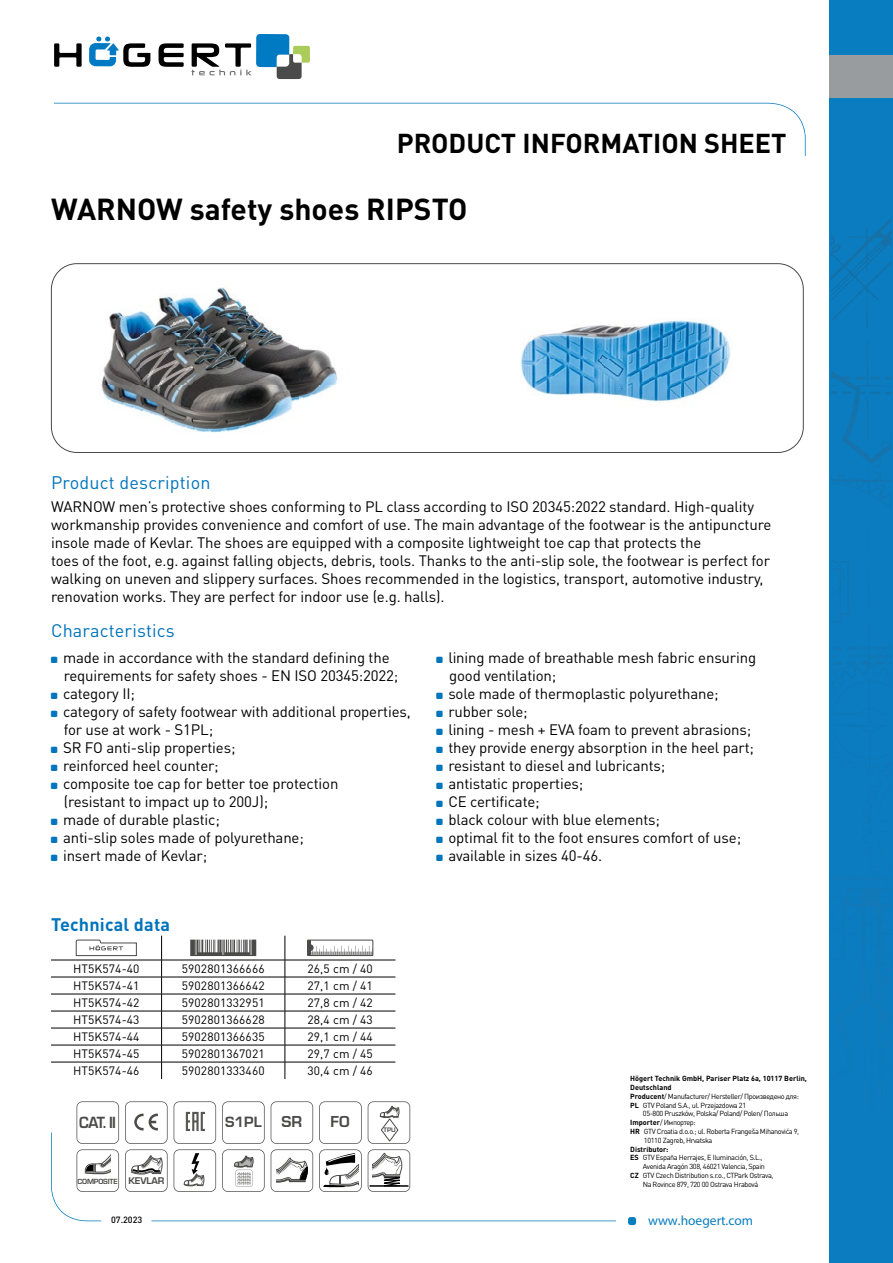
<style>
.page{position:relative;width:893px;height:1263px;background:#fff}
.page>*{position:absolute;margin:0;border:0;box-sizing:border-box;transform-origin:0 0}
.t1{font:700 30px "DIN Pro";color:#000}
.t2{font:700 27px "DIN Pro";color:#000}
.t3{font:18px "DIN Pro";letter-spacing:.01em;color:#0074bc}
.t4{font:700 18px "DIN Pro";letter-spacing:.01em;color:#0074bc}
.t5{font:15px/18px "DIN Pro";letter-spacing:-.01em;color:#000}
.t6{font:700 15px "Euromode";color:#4a4a49;scale:.93 1}
.t7{font:700 14.7px "Euromode";color:#4a4a49}
.t8{font:700 13.8px "Euromode";color:#4a4a49}
.t9{font:13.5px "Myriad Pro";color:#087dbf}
.t10{font:12px "DIN Pro";letter-spacing:.01em;color:#000}
.t11{font:500 9px "DIN Pro";color:#000}
.t12{font:7.35px "DIN Pro";letter-spacing:-.05em;color:#000}
.t13{font:700 7.35px "DIN Pro";color:#000}
.t14{font:700 6.9px "Euromode";letter-spacing:-.025em;color:#4a4a49}
.t15{font:700 6px "Euromode";color:#4a4a49}
.s1{font-size:9px}
.s2{font-weight:700}
</style>
<div class="page">
<svg style="left:54px;top:43px;width:28px;height:24px"></svg>
<svg style="left:159px;top:43px;width:25px;height:24px"></svg>
<svg style="left:89px;top:37px;width:61px;height:30px"></svg>
<svg style="left:191px;top:34px;width:119px;height:45px"></svg>
<svg style="left:54px;top:103px;width:752px;height:53px"></svg>
<div style="left:628px;top:1217px;width:8px;height:8px;background:#087dbf;border-radius:3px"></div>
<svg style="left:51px;top:1132px;width:565px;height:89px"></svg>
<div style="left:830px;top:0;width:63px;height:1263px;background:#087dbf"></div>
<img style="left:831px;top:273px;width:50px;height:56px">
<img style="left:867px;top:222px;width:24px;height:44px">
<img style="left:831px;top:222px;width:56px;height:42px">
<svg style="left:831px;top:341px;width:60px;height:565px"></svg>
<img style="left:863px;top:906px;width:28px;height:76px">
<img style="left:831px;top:877px;width:60px;height:2px">
<img style="left:848px;top:647px;width:43px;height:3px">
<div style="left:830px;top:56px;width:63px;height:42px;background:#999c9e"></div>
<div style="left:51px;top:263px;width:753px;height:190px;border:1px solid #4a4a49;border-radius:26px"></div>
<hr style="left:51px;top:960px;width:111px;height:1px;background:#000">
<hr style="left:162px;top:960px;width:123px;height:1px;background:#000">
<hr style="left:285px;top:960px;width:110px;height:1px;background:#000">
<hr style="left:51px;top:977px;width:111px;height:1px;background:#000">
<hr style="left:162px;top:977px;width:123px;height:1px;background:#000">
<hr style="left:285px;top:977px;width:110px;height:1px;background:#000">
<hr style="left:51px;top:994px;width:111px;height:1px;background:#000">
<hr style="left:162px;top:994px;width:123px;height:1px;background:#000">
<hr style="left:285px;top:994px;width:110px;height:1px;background:#000">
<hr style="left:51px;top:1011px;width:111px;height:1px;background:#000">
<hr style="left:162px;top:1011px;width:123px;height:1px;background:#000">
<hr style="left:285px;top:1011px;width:110px;height:1px;background:#000">
<hr style="left:51px;top:1028px;width:111px;height:1px;background:#000">
<hr style="left:162px;top:1028px;width:123px;height:1px;background:#000">
<hr style="left:285px;top:1028px;width:110px;height:1px;background:#000">
<hr style="left:51px;top:1045px;width:111px;height:1px;background:#000">
<hr style="left:162px;top:1045px;width:123px;height:1px;background:#000">
<hr style="left:285px;top:1045px;width:110px;height:1px;background:#000">
<hr style="left:51px;top:1062px;width:111px;height:1px;background:#000">
<hr style="left:162px;top:1062px;width:123px;height:1px;background:#000">
<svg style="left:161px;top:936px;width:1px;height:143px"></svg>
<hr style="left:285px;top:1062px;width:110px;height:1px;background:#000">
<svg style="left:285px;top:936px;width:1px;height:143px"></svg>
<svg style="left:76px;top:939px;width:61px;height:17px"></svg>
<svg style="left:190px;top:939px;width:66px;height:17px"></svg>
<svg style="left:309px;top:941px;width:62px;height:13px"></svg>
<div style="left:307px;top:939px;width:66px;height:17px;border:1px solid #4a4a49"></div>
<img style="left:521px;top:319px;width:210px;height:83px">
<img style="left:101px;top:287px;width:237px;height:146px">
<svg style="left:77px;top:1101px;width:42px;height:91px"></svg>
<svg style="left:125px;top:1101px;width:43px;height:91px"></svg>
<svg style="left:174px;top:1101px;width:42px;height:91px"></svg>
<svg style="left:222px;top:1101px;width:43px;height:91px"></svg>
<svg style="left:271px;top:1101px;width:42px;height:91px"></svg>
<svg style="left:319px;top:1101px;width:43px;height:91px"></svg>
<svg style="left:368px;top:1101px;width:45px;height:91px"></svg>
<hr style="left:369px;top:1185px;width:39px;height:2px;background:#000">
<h2 class="t2" style="left:397px;top:121px;width:391px">PRODUCT INFORMATION SHEET</h2>
<h1 class="t1" style="left:51px;top:184px;width:418px">WARNOW safety shoes RIPSTO</h1>
<p class="t3" style="left:51px;top:471px;width:161px">Product description</p>
<p class="t5" style="left:51px;top:497px;width:722px">WARNOW men’s protective shoes conforming to PL class according to ISO 20345:2022 standard. High-quality workmanship provides convenience and comfort of use. The main advantage of the footwear is the antipuncture insole made of Kevlar. The shoes are equipped with a composite lightweight toe cap that protects the<br>toes of the foot, e.g. against falling objects, debris, tools. Thanks to the anti-slip sole, the footwear is perfect for walking on uneven and slippery surfaces. Shoes recommended in the logistics, transport, automotive industry, renovation works. They are perfect for indoor use (e.g. halls).</p>
<p class="t3" style="left:51px;top:618px;width:125px">Characteristics</p>
<p class="t5" style="left:63px;top:648px;width:349px">made in accordance with the standard defining the requirements for safety shoes - EN ISO 20345:2022; category II;<br>category of safety footwear with additional properties, for use at work - S1PL;<br>SR FO anti-slip properties;<br>reinforced heel counter;<br>composite toe cap for better toe protection<br>(resistant to impact up to 200J);<br>made of durable plastic;<br>anti-slip soles made of polyurethane;<br>insert made of Kevlar;</p>
<p class="t5" style="left:448px;top:648px;width:309px">lining made of breathable mesh fabric ensuring good ventilation;<br>sole made of thermoplastic polyurethane; rubber sole;<br>lining - mesh + EVA foam to prevent abrasions; they provide energy absorption in the heel part; resistant to diesel and lubricants;<br>antistatic properties;<br>CE certificate;<br>black colour with blue elements;<br>optimal fit to the foot ensures comfort of use; available in sizes 40-46.</p>
<p class="t4" style="left:51px;top:910px;width:121px">Technical data</p>
<p class="t10" style="left:73px;top:960px;width:68px">HT5K574-40</p>
<p class="t10" style="left:182px;top:960px;width:84px">5902801366666</p>
<p class="t10" style="left:307px;top:960px;width:67px">26,5 cm / 40</p>
<p class="t10" style="left:73px;top:977px;width:68px">HT5K574-41</p>
<p class="t10" style="left:182px;top:977px;width:84px">5902801366642</p>
<p class="t10" style="left:307px;top:977px;width:67px">27,1 cm / 41</p>
<p class="t10" style="left:73px;top:994px;width:68px">HT5K574-42</p>
<p class="t10" style="left:182px;top:994px;width:84px">5902801332951</p>
<p class="t10" style="left:307px;top:994px;width:67px">27,8 cm / 42</p>
<p class="t10" style="left:73px;top:1011px;width:68px">HT5K574-43</p>
<p class="t10" style="left:182px;top:1011px;width:84px">5902801366628</p>
<p class="t10" style="left:307px;top:1011px;width:67px">28,4 cm / 43</p>
<p class="t10" style="left:73px;top:1028px;width:68px">HT5K574-44</p>
<p class="t10" style="left:182px;top:1028px;width:84px">5902801366635</p>
<p class="t10" style="left:307px;top:1028px;width:67px">29,1 cm / 44</p>
<p class="t10" style="left:73px;top:1045px;width:68px">HT5K574-45</p>
<p class="t10" style="left:182px;top:1045px;width:84px">5902801367021</p>
<p class="t10" style="left:307px;top:1045px;width:67px">29,7 cm / 45</p>
<p class="t10" style="left:73px;top:1063px;width:68px">HT5K574-46</p>
<p class="t10" style="left:182px;top:1063px;width:84px">5902801333460</p>
<p class="t10" style="left:307px;top:1063px;width:67px">30,4 cm / 46</p>
<p class="t6" style="left:79px;top:1113px;width:41px">CAT. II</p>
<p class="t8" style="left:225px;top:1114px;width:38px">S1PL</p>
<p class="t7" style="left:281px;top:1113px;width:22px">SR</p>
<p class="t7" style="left:331px;top:1113px;width:21px">FO</p>
<p class="t15" style="left:384px;top:1126px;width:14px">TPU</p>
<p class="t14" style="left:78px;top:1178px;width:89px">COMPOSITE <span class="s1">KEVLAR</span></p>
<p class="t13" style="left:630px;top:1072px;width:178px">Högert Technik GmbH, Pariser Platz 6a, 10117 Berlin,</p>
<p class="t13" style="left:630px;top:1081px;width:43px">Deutschland</p>
<p class="t12" style="left:630px;top:1091px;width:170px"><span class="s2">Producent</span>/ Manufacturer/ Hersteller/ Произведено для:</p>
<p class="t12" style="left:630px;top:1100px;width:117px"><span class="s2">PL</span> GTV Poland S.A., ul. Przejazdowa 21</p>
<p class="t12" style="left:643px;top:1109px;width:147px">05-800 Pruszków, Polska/ Poland/ Polen/ Польша</p>
<p class="t12" style="left:630px;top:1117px;width:67px"><span class="s2">Importer</span>/ Импортер:</p>
<p class="t12" style="left:630px;top:1126px;width:171px"><span class="s2">HR</span> GTV Croatia d.o.o.; ul. Roberta Frangeša Mihanovića 9,</p>
<p class="t12" style="left:644px;top:1135px;width:70px">10110 Zagreb, Hrvatska</p>
<p class="t13" style="left:630px;top:1143px;width:40px">Distributor:</p>
<p class="t12" style="left:630px;top:1153px;width:134px"><span class="s2">ES</span> GTV España Herrajes, E Iluminación, S.L.,</p>
<p class="t12" style="left:643px;top:1161px;width:124px">Avenida Aragón 308, 46021 Valencia, Spain</p>
<p class="t12" style="left:630px;top:1170px;width:145px"><span class="s2">CZ</span> GTV Czech Distribution s.r.o., CTPark Ostrava,</p>
<p class="t12" style="left:643px;top:1179px;width:117px">Na Rovince 879, 720 00 Ostrava Hrabová</p>
<p class="t11" style="left:111px;top:1213px;width:33px">07.2023</p>
<p class="t9" style="left:648px;top:1212px;width:107px">www.hoegert.com</p>
</div>
